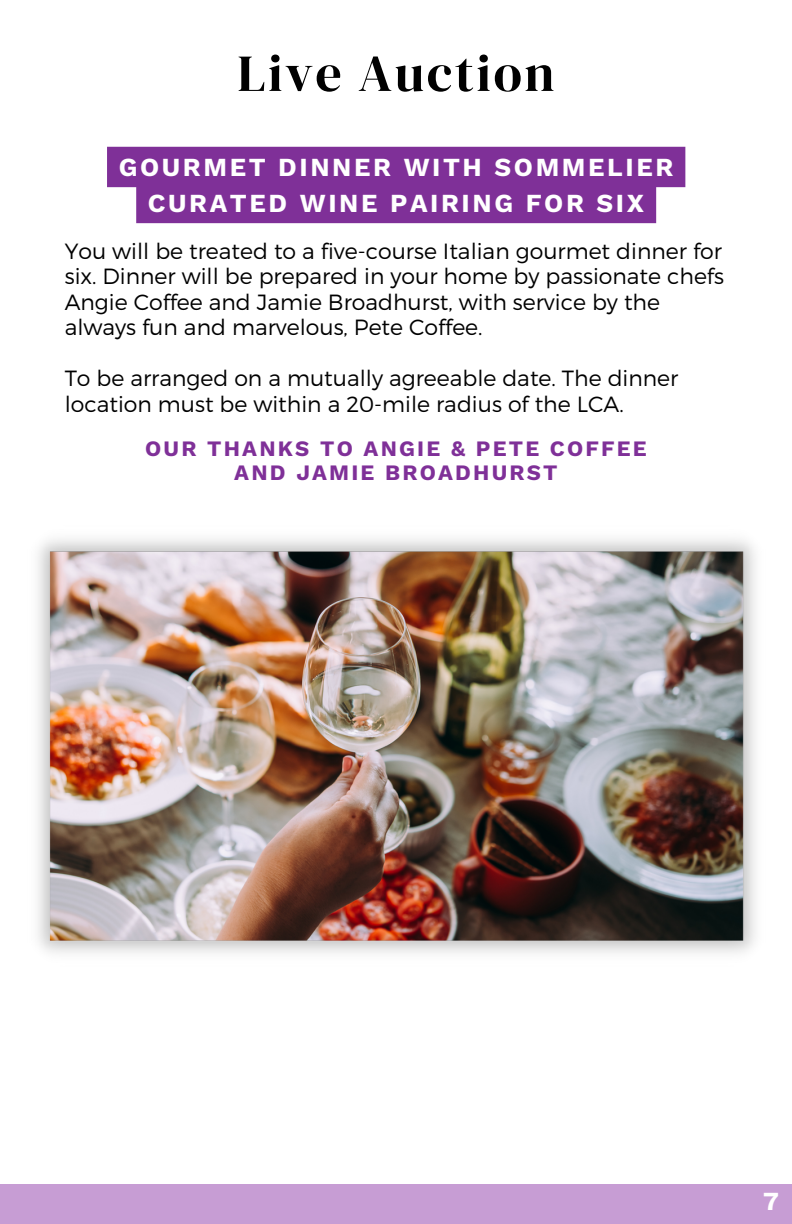
<style>
.page{position:relative;width:792px;height:1224px;background:#fff}
.page>*{position:absolute;margin:0;border:0;box-sizing:border-box;transform-origin:0 0}
.t1{font:52px "DM Serif Display";letter-spacing:.05em;color:#000}
.t2{font:700 26px/36px "Work Sans";letter-spacing:.1em;color:#fff;text-align:center}
.t3{font:300 22px/25.6px "Montserrat";color:#000}
.t4{font:700 22px/24px "Work Sans";letter-spacing:.1em;color:#7f3098;text-align:center}
</style>
<div class="page">
<div style="left:0;top:1185px;width:792px;height:39px;background:#c79dd4"></div>
<img style="left:38px;top:539px;width:718px;height:414px">
<div style="left:107px;top:147px;width:578px;height:76px;background:#7f3098"></div>
<h1 class="t1" style="left:237px;top:37px;width:319px">Live Auction</h1>
<p class="t2" style="left:119px;top:149px;width:556px">GOURMET DINNER WITH SOMMELIER<br>CURATED WINE PAIRING FOR SIX</p>
<p class="t3" style="left:65px;top:237px;width:661px">You will be treated to a five-course Italian gourmet dinner for six. Dinner will be prepared in your home by passionate chefs Angie Coffee and Jamie Broadhurst, with service by the always fun and marvelous, Pete Coffee.</p>
<p class="t3" style="left:65px;top:365px;width:615px">To be arranged on a mutually agreeable date. The dinner location must be within a 20-mile radius of the LCA.</p>
<p class="t4" style="left:145px;top:437px;width:503px">OUR THANKS TO ANGIE &amp; PETE COFFEE<br>AND JAMIE BROADHURST</p>
<p class="t2" style="left:763px;top:1183px;width:17px">7</p>
</div>
